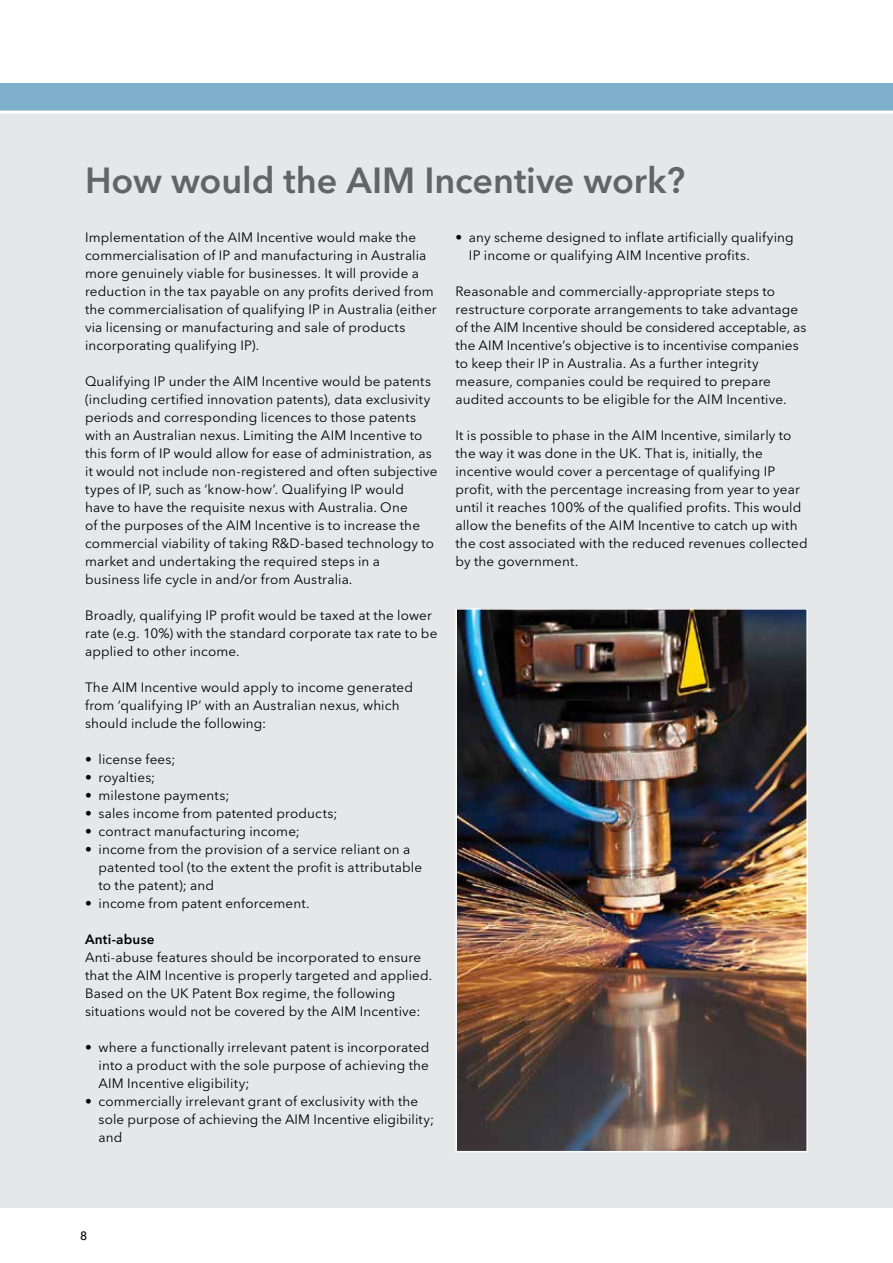
<style>
.page{position:relative;width:893px;height:1263px;background:#fff}
.page>*{position:absolute;margin:0;border:0;box-sizing:border-box;transform-origin:0 0}
.t1{font:600 36px "Avenir Next LT Pro";color:#636466}
.t2{font:13.5px/18px "Avenir Next LT Pro";letter-spacing:.01em;color:#000}
.t3{font:600 13.5px "Avenir Next LT Pro";letter-spacing:.015em;color:#000}
.t4{font:500 12px "Avenir Next LT Pro";color:#000}
</style>
<div class="page">
<div style="left:0;top:114px;width:893px;height:1094px;background:#e6e7e8"></div>
<div style="left:0;top:83px;width:893px;height:28px;background:#7eb0cc"></div>
<img style="left:458px;top:611px;width:347px;height:538px">
<div style="left:455px;top:608px;width:353px;height:544px;border:2px solid #fff"></div>
<h1 class="t1" style="left:85px;top:159px;width:602px">How would the AIM Incentive work?</h1>
<p class="t2" style="left:85px;top:228px;width:353px">Implementation of the AIM Incentive would make the commercialisation of IP and manufacturing in Australia more genuinely viable for businesses. It will provide a reduction in the tax payable on any profits derived from the commercialisation of qualifying IP in Australia (either via licensing or manufacturing and sale of products incorporating qualifying IP).</p>
<p class="t2" style="left:85px;top:372px;width:354px">Qualifying IP under the AIM Incentive would be patents (including certified innovation patents), data exclusivity periods and corresponding licences to those patents with an Australian nexus. Limiting the AIM Incentive to this form of IP would allow for ease of administration, as it would not include non-registered and often subjective types of IP, such as ‘know-how’. Qualifying IP would<br>have to have the requisite nexus with Australia. One<br>of the purposes of the AIM Incentive is to increase the commercial viability of taking R&amp;D-based technology to market and undertaking the required steps in a business life cycle in and/or from Australia.</p>
<p class="t2" style="left:85px;top:606px;width:354px">Broadly, qualifying IP profit would be taxed at the lower rate (e.g. 10%) with the standard corporate tax rate to be applied to other income.</p>
<p class="t2" style="left:85px;top:678px;width:330px">The AIM Incentive would apply to income generated from ‘qualifying IP’ with an Australian nexus, which should include the following:</p>
<p class="t2" style="left:85px;top:750px;width:92px">• license fees;</p>
<p class="t2" style="left:85px;top:768px;width:72px">• royalties;</p>
<p class="t2" style="left:85px;top:786px;width:146px">• milestone payments;</p>
<p class="t2" style="left:85px;top:804px;width:254px">• sales income from patented products;</p>
<p class="t2" style="left:85px;top:822px;width:216px">• contract manufacturing income;</p>
<p class="t2" style="left:99px;top:840px;width:325px;text-indent:-14px">• income from the provision of a service reliant on a patented tool (to the extent the profit is attributable to the patent); and</p>
<p class="t2" style="left:85px;top:894px;width:226px">• income from patent enforcement.</p>
<p class="t3" style="left:85px;top:931px;width:71px">Anti-abuse</p>
<p class="t2" style="left:85px;top:948px;width:349px">Anti-abuse features should be incorporated to ensure that the AIM Incentive is properly targeted and applied.<br>Based on the UK Patent Box regime, the following situations would not be covered by the AIM Incentive:</p>
<p class="t2" style="left:99px;top:1038px;width:332px;text-align:justify;text-indent:-14px">• where a functionally irrelevant patent is incorporated into a product with the sole purpose of achieving the AIM Incentive eligibility;</p>
<p class="t2" style="left:99px;top:1092px;width:337px;text-indent:-14px">• commercially irrelevant grant of exclusivity with the sole purpose of achieving the AIM Incentive eligibility; and</p>
<p class="t2" style="left:469px;top:228px;width:326px;text-indent:-14px">• any scheme designed to inflate artificially qualifying<br>IP income or qualifying AIM Incentive profits.</p>
<p class="t2" style="left:455px;top:282px;width:353px">Reasonable and commercially-appropriate steps to restructure corporate arrangements to take advantage of the AIM Incentive should be considered acceptable, as the AIM Incentive’s objective is to incentivise companies to keep their IP in Australia. As a further integrity measure, companies could be required to prepare audited accounts to be eligible for the AIM Incentive.</p>
<p class="t2" style="left:455px;top:426px;width:354px">It is possible to phase in the AIM Incentive, similarly to the way it was done in the UK. That is, initially, the incentive would cover a percentage of qualifying IP profit, with the percentage increasing from year to year until it reaches 100% of the qualified profits. This would allow the benefits of the AIM Incentive to catch up with the cost associated with the reduced revenues collected by the government.</p>
<p class="t4" style="left:80px;top:1228px;width:9px">8</p>
</div>
